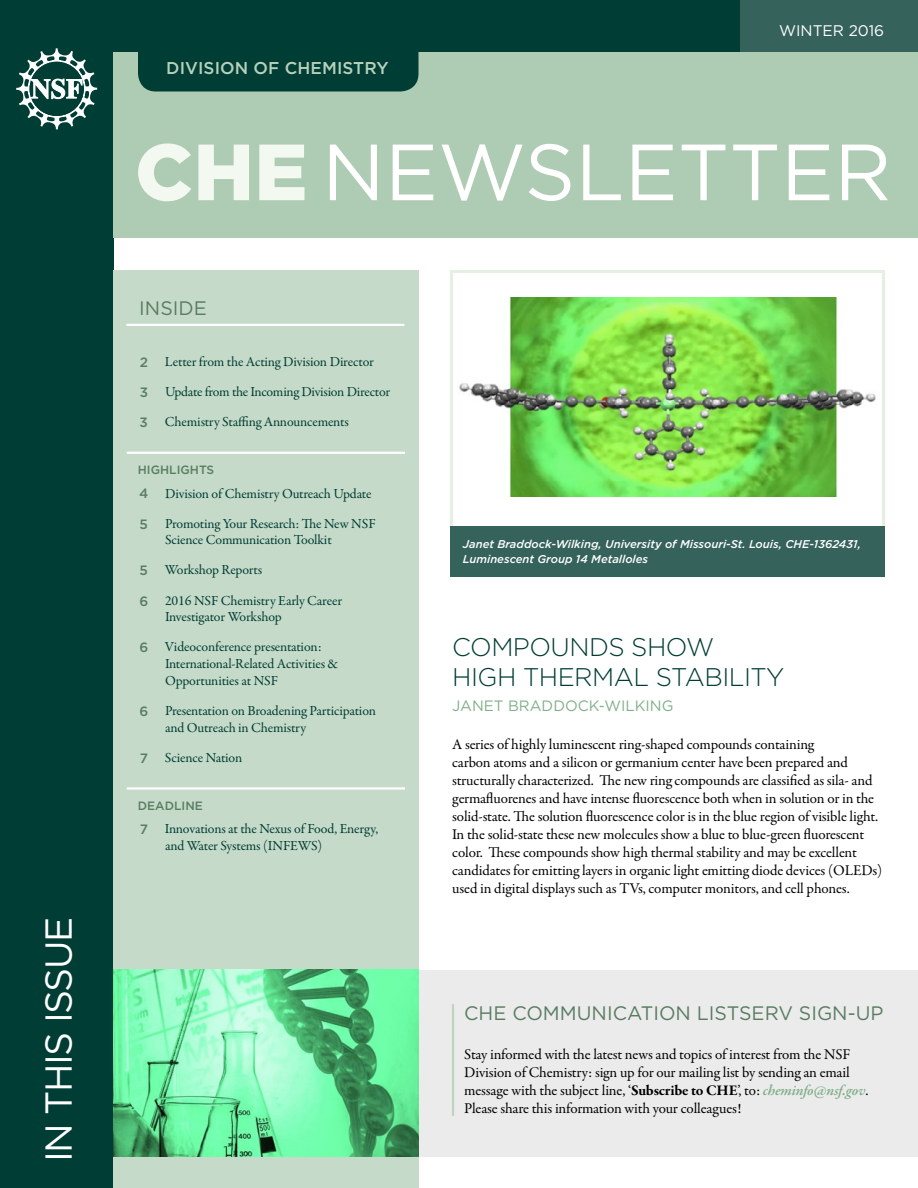
<style>
.page{position:relative;width:918px;height:1188px;background:#fff}
.page>*{position:absolute;margin:0;border:0;box-sizing:border-box;transform-origin:0 0}
.t1{font:79.5px "Gotham";color:#fff}
.Section_Heading{font:37.5px "Gotham";letter-spacing:-.04em;color:#fff}
.Article_Heading{font:300 25.5px/30.6px "Gotham";letter-spacing:-.02em;color:#003d34}
.Article_Subheading{font:19.5px "Gotham";color:#597d62}
.Section_Header{font:500 17.1px "Gotham";letter-spacing:.005em;color:#b7d1bb}
.Section_Header-2{font:15.3px "Gotham";color:#fff}
.Body{font:15px/18px "Garamond Premr Pro";letter-spacing:-.01em;color:#000}
.Article_Author{font:15px "Gotham";color:#81af8a}
.t2{font:13.8px/16.6px "Garamond Premr Pro";letter-spacing:-.015em;color:#003d34}
.TOC_Section{font:500 12px "Gotham";color:#597d62}
.Image_Caption{font:italic 500 11.25px/15px "Gotham";color:#fff}
.s1{font-weight:900;color:#f3f9f1}
.s2{font-family:"Gotham";font-weight:500;font-size:13.5px;color:#597d62}
.s3{font-weight:700}
.s4{font-weight:600;font-style:italic;color:#81af8a}
</style>
<div class="page">
<div style="left:0;top:0;width:113px;height:1188px;background:#003d34"></div>
<div style="left:113px;top:0;width:805px;height:238px;background:#aecbb3"></div>
<div style="left:0;top:0;width:918px;height:52px;background:#003d34"></div>
<div style="left:741px;top:0;width:177px;height:52px;background:#35625b"></div>
<div style="left:113px;top:270px;width:305px;height:918px;background:#c5dac8"></div>
<div style="left:418px;top:970px;width:500px;height:186px;background:#ebebec"></div>
<svg style="left:16px;top:48px;width:81px;height:81px"></svg>
<div style="left:138px;top:52px;width:280px;height:40px;background:#003d34"></div>
<hr style="left:126px;top:324px;width:278px;height:2px;background:#fff">
<hr style="left:127px;top:452px;width:278px;height:2px;background:#fff">
<hr style="left:127px;top:787px;width:278px;height:3px;background:#fff">
<img style="left:459px;top:298px;width:417px;height:198px">
<div style="left:450px;top:270px;width:435px;height:306px;border:3px solid #e4f1e1"></div>
<div style="left:450px;top:526px;width:435px;height:51px;background:#35625b"></div>
<hr style="left:452px;top:1004px;width:2px;height:112px;background:#bcd4c0">
<img style="left:113px;top:970px;width:305px;height:187px">
<p class="Section_Heading" style="left:34px;top:1162px;width:246px;rotate:-90deg">IN THIS ISSUE</p>
<p class="Section_Header" style="left:166px;top:56px;width:224px">DIVISION OF CHEMISTRY</p>
<p class="Section_Header-2" style="left:779px;top:21px;width:107px">WINTER 2016</p>
<p class="t1" style="left:135px;top:121px;width:758px"><span class="s1">CHE</span> NEWSLETTER</p>
<p class="Article_Subheading" style="left:139px;top:295px;width:69px">INSIDE</p>
<p class="t2" style="left:140px;top:353px;width:236px"><span class="s2">2</span> Letter from the Acting Division Director</p>
<p class="t2" style="left:140px;top:384px;width:252px"><span class="s2">3</span> Update from the Incoming Division Director</p>
<p class="t2" style="left:140px;top:414px;width:211px"><span class="s2">3</span> Chemistry Staffing Announcements</p>
<p class="TOC_Section" style="left:138px;top:462px;width:78px">HIGHLIGHTS</p>
<p class="t2" style="left:139px;top:485px;width:234px"><span class="s2">4</span> Division of Chemistry Outreach Update</p>
<p class="t2" style="left:165px;top:515px;width:212px;text-indent:-25px"><span class="s2">5</span> Promoting Your Research: The New NSF<br>Science Communication Toolkit</p>
<p class="t2" style="left:140px;top:562px;width:124px"><span class="s2">5</span> Workshop Reports</p>
<p class="t2" style="left:165px;top:592px;width:179px;text-indent:-26px"><span class="s2">6</span> 2016 NSF Chemistry Early Career<br>Investigator Workshop</p>
<p class="t2" style="left:165px;top:639px;width:175px;text-indent:-26px"><span class="s2">6</span> Videoconference presentation:<br>International-Related Activities &amp;<br>Opportunities at NSF</p>
<p class="t2" style="left:165px;top:703px;width:213px;text-indent:-26px"><span class="s2">6</span> Presentation on Broadening Participation and Outreach in Chemistry</p>
<p class="t2" style="left:140px;top:749px;width:104px"><span class="s2">7</span> Science Nation</p>
<p class="TOC_Section" style="left:138px;top:798px;width:67px">DEADLINE</p>
<p class="t2" style="left:165px;top:821px;width:215px;text-indent:-25px"><span class="s2">7</span> Innovations at the Nexus of Food, Energy, and Water Systems (INFEWS)</p>
<p class="Image_Caption" style="left:463px;top:537px;width:400px">Janet Braddock-Wilking, University of Missouri-St. Louis, CHE-1362431,<br>Luminescent Group 14 Metalloles</p>
<p class="Article_Heading" style="left:452px;top:631px;width:334px">COMPOUNDS SHOW<br>HIGH THERMAL STABILITY</p>
<p class="Article_Author" style="left:452px;top:696px;width:223px">JANET BRADDOCK-WILKING</p>
<p class="Body" style="left:452px;top:736px;width:432px">A series of highly luminescent ring-shaped compounds containing<br>carbon atoms and a silicon or germanium center have been prepared and structurally characterized. The new ring compounds are classified as sila- and germafluorenes and have intense fluorescence both when in solution or in the solid-state. The solution fluorescence color is in the blue region of visible light.<br>In the solid-state these new molecules show a blue to blue-green fluorescent color. These compounds show high thermal stability and may be excellent candidates for emitting layers in organic light emitting diode devices (OLEDs) used in digital displays such as TVs, computer monitors, and cell phones.</p>
<p class="Article_Subheading" style="left:464px;top:1000px;width:421px">CHE COMMUNICATION LISTSERV SIGN-UP</p>
<p class="Body" style="left:464px;top:1046px;width:406px">Stay informed with the latest news and topics of interest from the NSF Division of Chemistry: sign up for our mailing list by sending an email message with the subject line, ‘<span class="s3">Subscribe to CHE</span>’, to: <span class="s4">cheminfo@nsf.gov</span>.<br>Please share this information with your colleagues!</p>
</div>
